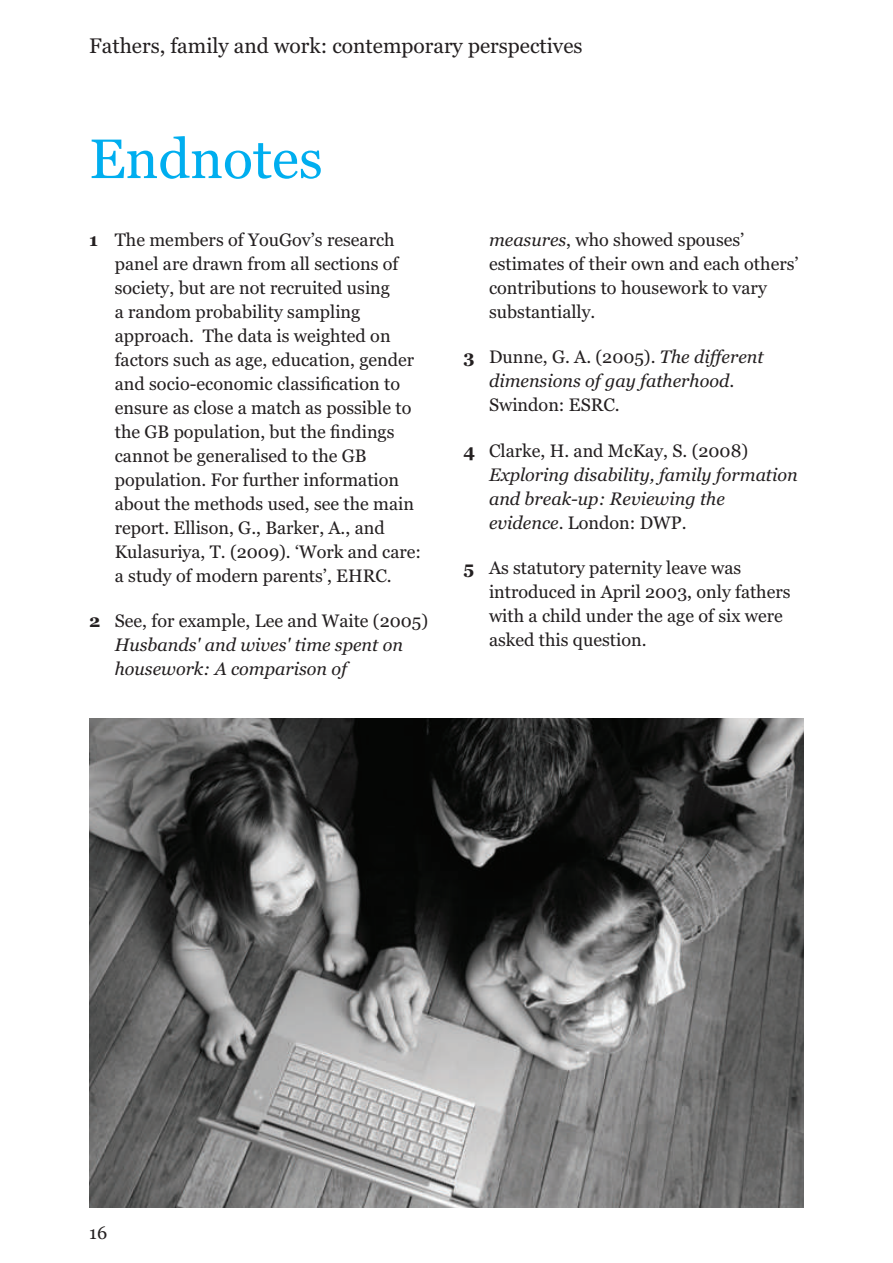
<style>
.page{position:relative;width:893px;height:1263px;background:#fff}
.page>*{position:absolute;margin:0;border:0;box-sizing:border-box;transform-origin:0 0}
.t1{font:55.5px "Georgia";color:#00aeef}
.t2{font:21px "Georgia";color:#231f20}
.t3{font:18px/24px "Georgia";color:#231f20}
.t4{font:italic 18px/24px "Georgia";color:#231f20}
.s1{font-weight:700}
.s2{font-weight:700;font-style:normal}
.s3{font-style:normal}
.s4{font-style:italic}
</style>
<div class="page">
<img style="left:89px;top:718px;width:715px;height:490px">
<p class="t2" style="left:89px;top:37px;width:495px">Fathers, family and work: contemporary perspectives</p>
<h1 class="t1" style="left:89px;top:136px;width:235px">Endnotes</h1>
<p class="t3" style="left:115px;top:229px;width:308px;text-indent:-26px"><span class="s1">1</span> The members of YouGov’s research panel are drawn from all sections of society, but are not recruited using<br>a random probability sampling approach. The data is weighted on factors such as age, education, gender and socio-economic classification to ensure as close a match as possible to the GB population, but the findings cannot be generalised to the GB population. For further information about the methods used, see the main report. Ellison, G., Barker, A., and Kulasuriya, T. (2009). ‘Work and care: a study of modern parents’, EHRC.</p>
<p class="t4" style="left:115px;top:610px;width:315px;text-indent:-26px"><span class="s2">2</span> <span class="s3">See, for example, Lee and Waite (2005)<br></span>Husbands' and wives' time spent on housework: A comparison of</p>
<p class="t3" style="left:489px;top:229px;width:311px"><span class="s4">measures</span>, who showed spouses’ estimates of their own and each others’ contributions to housework to vary substantially.</p>
<p class="t4" style="left:489px;top:346px;width:276px;text-indent:-26px"><span class="s2">3</span> <span class="s3">Dunne, G. A. (2005).</span> The different dimensions of gay fatherhood<span class="s3">.<br>Swindon: ESRC.</span></p>
<p class="t4" style="left:489px;top:440px;width:310px;text-indent:-26px"><span class="s2">4</span> <span class="s3">Clarke, H. and McKay, S. (2008)<br></span>Exploring disability, family formation and break-up: Reviewing the evidence<span class="s3">. London: DWP.</span></p>
<p class="t3" style="left:489px;top:557px;width:303px;text-indent:-26px"><span class="s1">5</span> As statutory paternity leave was introduced in April 2003, only fathers with a child under the age of six were asked this question.</p>
<p class="t3" style="left:89px;top:1222px;width:19px">16</p>
</div>
